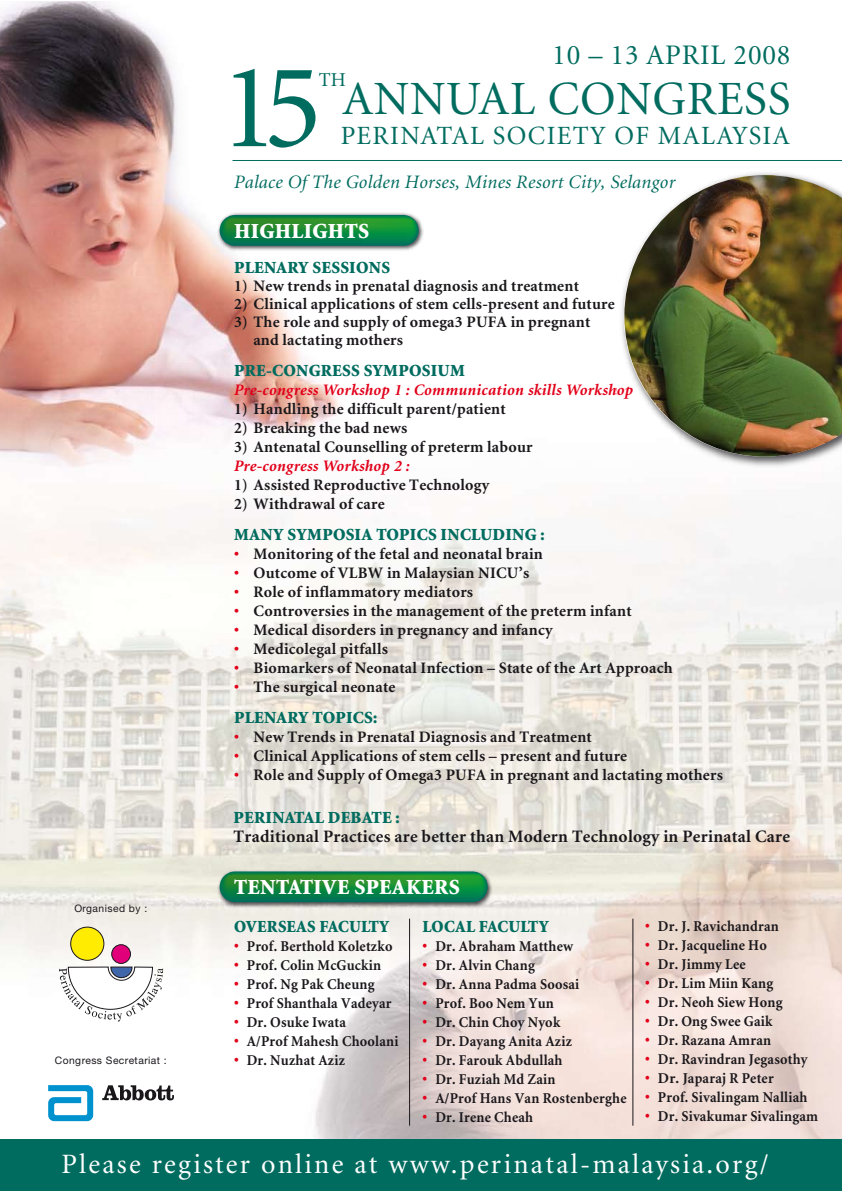
<style>
.page{position:relative;width:842px;height:1191px;background:#fff}
.page>*{position:absolute;margin:0;border:0;box-sizing:border-box;transform-origin:0 0}
.t1{font:121.6px "Minion";color:#006c5f}
.t2{font:47.8px "Minion";letter-spacing:.015em;color:#006c5f}
.t3{font:28.4px "Minion";letter-spacing:.025em;color:#006c5f}
.t4{font:28px "Minion";letter-spacing:.08em;color:#fff}
.t5{font:26.3px "Minion";letter-spacing:.05em;color:#006c5f}
.t6{font:900 21.6px "Minion";letter-spacing:.015em;color:#fff}
.t7{font:19.7px "Minion";color:#006c5f}
.t8{font:italic 19px "Minion";letter-spacing:.015em;color:#006c5f}
.t9{font:700 17.5px "Minion";letter-spacing:.015em;color:#1a171b}
.t10{font:900 17px "Minion";letter-spacing:.015em;color:#006c5f}
.t11{font:700 16px/18px "Minion";letter-spacing:.015em;color:#1a171b}
.t12{font:italic 700 16px "Minion";letter-spacing:.015em;color:#e2001a}
.t13{font:700 15px "Minion";letter-spacing:.015em;color:#1a171b;scale:.95 1}
.t14{font:700 15px "Minion";letter-spacing:.015em;color:#1a171b}
.t15{font:10.3px "Helvetica Neue";letter-spacing:.045em;color:#1a171b}
.s1{color:#e2001a}
.s2{font-size:16px;color:#e2001a}
</style>
<div class="page">
<img style="left:1px;top:1px;width:841px;height:1138px">
<div style="left:0;top:1139px;width:842px;height:52px;background:#006c5f"></div>
<div style="left:71px;top:927px;width:33px;height:33px;background:#ffec00;border-radius:50%"></div>
<div style="left:71px;top:927px;width:33px;height:33px;border:1px solid #1a171b;border-radius:50%"></div>
<div style="left:112px;top:944px;width:18px;height:19px;background:#e2007a;border-radius:50%"></div>
<div style="left:112px;top:944px;width:19px;height:19px;border:1px solid #1a171b;border-radius:50%"></div>
<svg style="left:59px;top:967px;width:104px;height:54px"></svg>
<hr style="left:232px;top:160px;width:610px;height:1px;background:#006c5f">
<img style="left:216px;top:211px;width:211px;height:43px">
<svg style="left:220px;top:215px;width:199px;height:31px;background:#178744"></svg>
<img style="left:216px;top:867px;width:280px;height:43px">
<svg style="left:220px;top:871px;width:268px;height:31px;background:#178843"></svg>
<hr style="left:409px;top:918px;width:1px;height:207px;background:#1a171b">
<hr style="left:633px;top:918px;width:1px;height:207px;background:#1a171b">
<svg style="left:48px;top:1085px;width:45px;height:36px"></svg>
<svg style="left:102px;top:1085px;width:72px;height:15px"></svg>
<img style="left:616px;top:168px;width:226px;height:304px">
<img style="left:624px;top:175px;width:217px;height:281px">
<hr style="left:841px;top:149px;width:1px;height:312px;background:#fff">
<h3 class="t3" style="left:552px;top:41px;width:240px">10 – 13 APRIL 2008</h3>
<h1 class="t1" style="left:220px;top:47px;width:104px">15</h1>
<p class="t7" style="left:319px;top:70px;width:29px">TH</p>
<h2 class="t2" style="left:342px;top:75px;width:449px">ANNUAL CONGRESS</h2>
<h3 class="t5" style="left:341px;top:123px;width:451px">PERINATAL SOCIETY OF MALAYSIA</h3>
<p class="t8" style="left:234px;top:173px;width:443px">Palace Of The Golden Horses, Mines Resort City, Selangor</p>
<h3 class="t6" style="left:234px;top:220px;width:136px">HIGHLIGHTS</h3>
<p class="t10" style="left:234px;top:258px;width:157px">PLENARY SESSIONS</p>
<p class="t11" style="left:234px;top:277px;width:346px">1) New trends in prenatal diagnosis and treatment</p>
<p class="t11" style="left:234px;top:295px;width:382px">2) Clinical applications of stem cells-present and future</p>
<p class="t11" style="left:253px;top:313px;width:338px;text-indent:-19px">3) The role and supply of omega3 PUFA in pregnant and lactating mothers</p>
<p class="t10" style="left:234px;top:361px;width:232px">PRE-CONGRESS SYMPOSIUM</p>
<p class="t12" style="left:234px;top:381px;width:401px">Pre-congress Workshop 1 : Communication skills Workshop</p>
<p class="t11" style="left:234px;top:400px;width:273px">1) Handling the difficult parent/patient</p>
<p class="t11" style="left:234px;top:419px;width:175px">2) Breaking the bad news</p>
<p class="t11" style="left:234px;top:438px;width:300px">3) Antenatal Counselling of preterm labour</p>
<p class="t12" style="left:234px;top:457px;width:177px">Pre-congress Workshop 2 :</p>
<p class="t11" style="left:234px;top:476px;width:257px">1) Assisted Reproductive Technology</p>
<p class="t11" style="left:234px;top:495px;width:152px">2) Withdrawal of care</p>
<p class="t10" style="left:234px;top:525px;width:312px">MANY SYMPOSIA TOPICS INCLUDING :</p>
<p class="t11" style="left:234px;top:545px;width:310px"><span class="s1">•</span> Monitoring of the fetal and neonatal brain</p>
<p class="t11" style="left:234px;top:564px;width:297px"><span class="s1">•</span> Outcome of VLBW in Malaysian NICU’s</p>
<p class="t11" style="left:234px;top:583px;width:241px"><span class="s1">•</span> Role of inflammatory mediators</p>
<p class="t11" style="left:234px;top:602px;width:399px"><span class="s1">•</span> Controversies in the management of the preterm infant</p>
<p class="t11" style="left:234px;top:621px;width:320px"><span class="s1">•</span> Medical disorders in pregnancy and infancy</p>
<p class="t11" style="left:234px;top:640px;width:155px"><span class="s1">•</span> Medicolegal pitfalls</p>
<p class="t11" style="left:234px;top:659px;width:440px"><span class="s1">•</span> Biomarkers of Neonatal Infection – State of the Art Approach</p>
<p class="t11" style="left:234px;top:678px;width:163px"><span class="s1">•</span> The surgical neonate</p>
<p class="t10" style="left:234px;top:708px;width:145px">PLENARY TOPICS:</p>
<p class="t11" style="left:234px;top:728px;width:359px"><span class="s1">•</span> New Trends in Prenatal Diagnosis and Treatment</p>
<p class="t11" style="left:234px;top:747px;width:395px"><span class="s1">•</span> Clinical Applications of stem cells – present and future</p>
<p class="t11" style="left:234px;top:766px;width:490px"><span class="s1">•</span> Role and Supply of Omega3 PUFA in pregnant and lactating mothers</p>
<p class="t10" style="left:234px;top:808px;width:168px">PERINATAL DEBATE :</p>
<p class="t9" style="left:234px;top:827px;width:558px">Traditional Practices are better than Modern Technology in Perinatal Care</p>
<p class="t15" style="left:74px;top:902px;width:74px">Organised by :</p>
<p class="t15" style="left:55px;top:1054px;width:113px">Congress Secretariat :</p>
<h3 class="t6" style="left:234px;top:876px;width:227px">TENTATIVE SPEAKERS</h3>
<p class="t10" style="left:234px;top:918px;width:157px">OVERSEAS FACULTY</p>
<p class="t13" style="left:234px;top:938px;width:168px"><span class="s2">•</span> Prof. Berthold Koletzko</p>
<p class="t13" style="left:234px;top:957px;width:156px"><span class="s2">•</span> Prof. Colin McGuckin</p>
<p class="t13" style="left:234px;top:976px;width:149px"><span class="s2">•</span> Prof. Ng Pak Cheung</p>
<p class="t13" style="left:234px;top:995px;width:167px"><span class="s2">•</span> Prof Shanthala Vadeyar</p>
<p class="t13" style="left:234px;top:1014px;width:119px"><span class="s2">•</span> Dr. Osuke Iwata</p>
<p class="t13" style="left:234px;top:1033px;width:175px"><span class="s2">•</span> A/Prof Mahesh Choolani</p>
<p class="t13" style="left:234px;top:1052px;width:118px"><span class="s2">•</span> Dr. Nuzhat Aziz</p>
<p class="t10" style="left:423px;top:918px;width:128px">LOCAL FACULTY</p>
<p class="t13" style="left:423px;top:938px;width:160px"><span class="s2">•</span> Dr. Abraham Matthew</p>
<p class="t13" style="left:423px;top:957px;width:120px"><span class="s2">•</span> Dr. Alvin Chang</p>
<p class="t13" style="left:423px;top:976px;width:167px"><span class="s2">•</span> Dr. Anna Padma Soosai</p>
<p class="t13" style="left:423px;top:995px;width:140px"><span class="s2">•</span> Prof. Boo Nem Yun</p>
<p class="t13" style="left:423px;top:1014px;width:146px"><span class="s2">•</span> Dr. Chin Choy Nyok</p>
<p class="t13" style="left:423px;top:1033px;width:159px"><span class="s2">•</span> Dr. Dayang Anita Aziz</p>
<p class="t13" style="left:423px;top:1052px;width:149px"><span class="s2">•</span> Dr. Farouk Abdullah</p>
<p class="t13" style="left:423px;top:1071px;width:141px"><span class="s2">•</span> Dr. Fuziah Md Zain</p>
<p class="t13" style="left:423px;top:1090px;width:216px"><span class="s2">•</span> A/Prof Hans Van Rostenberghe</p>
<p class="t13" style="left:423px;top:1109px;width:118px"><span class="s2">•</span> Dr. Irene Cheah</p>
<p class="t13" style="left:645px;top:918px;width:142px"><span class="s2">•</span> Dr. J. Ravichandran</p>
<p class="t13" style="left:645px;top:937px;width:130px"><span class="s2">•</span> Dr. Jacqueline Ho</p>
<p class="t13" style="left:645px;top:956px;width:107px"><span class="s2">•</span> Dr. Jimmy Lee</p>
<p class="t13" style="left:645px;top:975px;width:136px"><span class="s2">•</span> Dr. Lim Miin Kang</p>
<p class="t13" style="left:645px;top:994px;width:146px"><span class="s2">•</span> Dr. Neoh Siew Hong</p>
<p class="t13" style="left:645px;top:1013px;width:136px"><span class="s2">•</span> Dr. Ong Swee Gaik</p>
<p class="t13" style="left:645px;top:1032px;width:134px"><span class="s2">•</span> Dr. Razana Amran</p>
<p class="t13" style="left:645px;top:1051px;width:172px"><span class="s2">•</span> Dr. Ravindran Jegasothy</p>
<p class="t14" style="left:645px;top:1070px;width:130px"><span class="s2">•</span> Dr. Japaraj R Peter</p>
<p class="t13" style="left:645px;top:1089px;width:172px"><span class="s2">•</span> Prof. Sivalingam Nalliah</p>
<p class="t13" style="left:645px;top:1108px;width:184px"><span class="s2">•</span> Dr. Sivakumar Sivalingam</p>
<h3 class="t4" style="left:61px;top:1150px;width:709px">Please register online at www.perinatal-malaysia.org/</h3>
</div>
